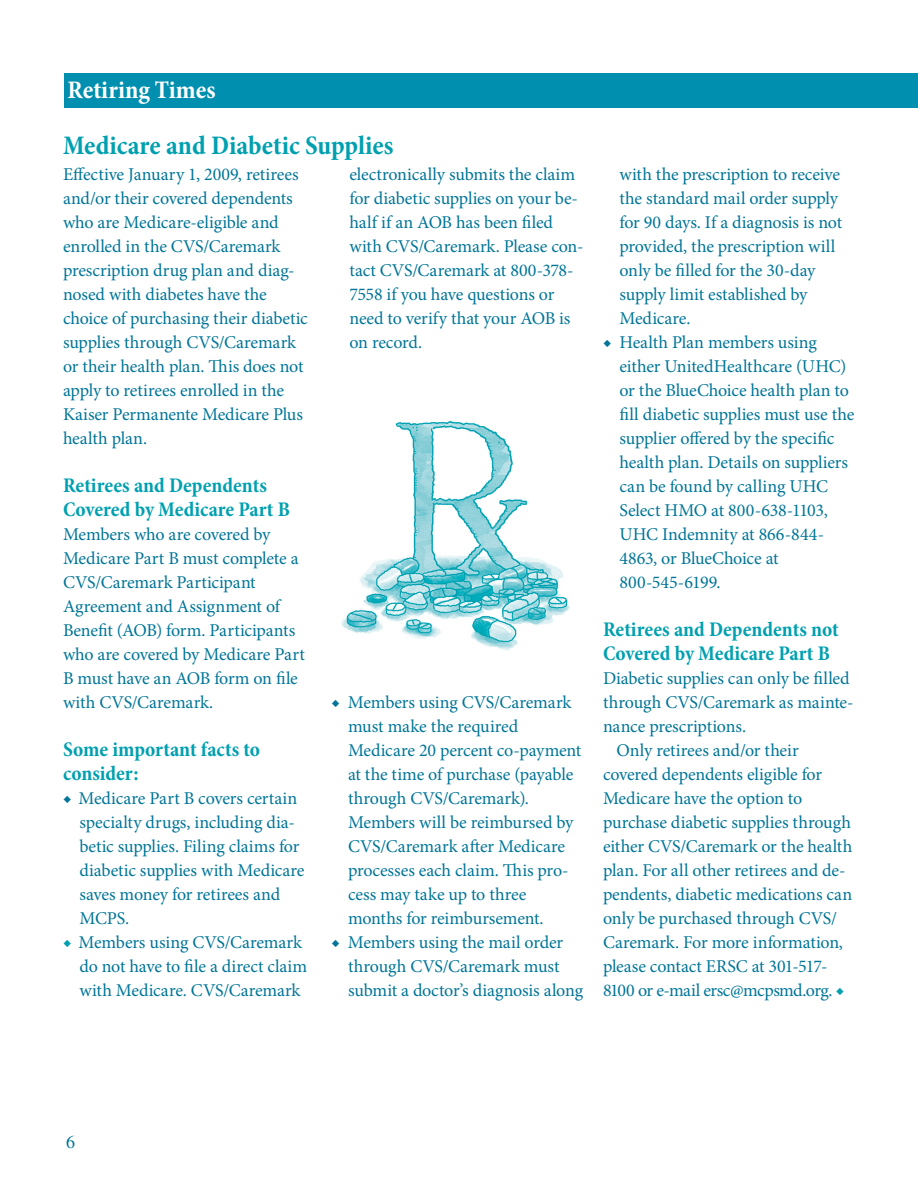
<style>
.page{position:relative;width:918px;height:1188px;background:#fff}
.page>*{position:absolute;margin:0;border:0;box-sizing:border-box;transform-origin:0 0}
.Headline{font:700 condensed 27px "Minion Pro";color:#00a0b0}
.Headline-2{font:700 condensed 25.5px "Minion Pro";color:#fff}
.Subheads1{font:700 condensed 21px/24px "Minion Pro";color:#00a0b0}
.Body_Flush{font:18px/24px "Minion Pro";letter-spacing:-.01em;color:#007598}
.Body_text{font:18px/24px "Minion Pro";letter-spacing:-.01em;color:#007598}
.t1{font:18px "Times";color:#007598}
.s1{font-stretch:condensed}
.s2{font-stretch:condensed;color:#00a0b0}
</style>
<div class="page">
<div style="left:64px;top:73px;width:854px;height:35px;background:#018faf"></div>
<img style="left:341px;top:421px;width:229px;height:230px">
<p class="Headline-2" style="left:67px;top:72px;width:150px">Retiring Times</p>
<p class="Headline" style="left:63px;top:126px;width:332px">Medicare and Diabetic Supplies</p>
<p class="Body_Flush" style="left:63px;top:163px;width:246px">Effective January 1, 2009, retirees and/or their covered dependents who are Medicare-eligible and enrolled in the CVS/Caremark prescription drug plan and diag&shy;nosed with diabetes have the choice of purchasing their diabetic supplies through CVS/Caremark or their health plan. This does not apply to retirees enrolled in the<br>Kaiser Permanente Medicare Plus health plan.</p>
<p class="Subheads1" style="left:63px;top:474px;width:229px">Retirees and Dependents<br>Covered by Medicare Part B</p>
<p class="Body_Flush" style="left:63px;top:523px;width:243px">Members who are covered by<br>Medicare Part B must complete a<br>CVS/Caremark Participant<br>Agreement and Assignment of<br>Benefit (AOB) form. Participants who are covered by Medicare Part<br>B must have an AOB form on file with CVS/Caremark.</p>
<p class="Subheads1" style="left:63px;top:738px;width:199px">Some important facts to consider:</p>
<p class="Body_Flush" style="left:80px;top:787px;width:227px;text-indent:-16px"><span class="s1">◆</span> Medicare Part B covers certain specialty drugs, including dia&shy;betic supplies. Filing claims for diabetic supplies with Medicare saves money for retirees and<br>MCPS.</p>
<p class="Body_Flush" style="left:80px;top:931px;width:229px;text-indent:-16px"><span class="s2">◆</span> Members using CVS/Caremark do not have to file a direct claim with Medicare. CVS/Caremark</p>
<p class="Body_Flush" style="left:350px;top:162px;width:236px">electronically submits the claim for diabetic supplies on your be&shy;half if an AOB has been filed with CVS/Caremark. Please con&shy;tact CVS/Caremark at 800-378-<br>7558 if you have questions or need to verify that your AOB is on record.</p>
<p class="Body_Flush" style="left:620px;top:162px;width:224px">with the prescription to receive the standard mail order supply for 90 days. If a diagnosis is not provided, the prescription will only be filled for the 30-day supply limit established by<br>Medicare.</p>
<p class="Body_Flush" style="left:620px;top:330px;width:236px;text-indent:-16px"><span class="s1">◆</span> Health Plan members using either UnitedHealthcare (UHC) or the BlueChoice health plan to fill diabetic supplies must use the supplier offered by the specific health plan. Details on suppliers can be found by calling UHC<br>Select HMO at 800-638-1103,<br>UHC Indemnity at 866-844-<br>4863, or BlueChoice at<br>800-545-6199.</p>
<p class="Subheads1" style="left:603px;top:617px;width:237px">Retirees and Dependents not<br>Covered by Medicare Part B</p>
<p class="Body_Flush" style="left:603px;top:666px;width:252px">Diabetic supplies can only be filled through CVS/Caremark as mainte&shy;nance prescriptions.</p>
<p class="Body_text" style="left:603px;top:738px;width:251px;text-indent:14px">Only retirees and/or their covered dependents eligible for<br>Medicare have the option to purchase diabetic supplies through either CVS/Caremark or the health plan. For all other retirees and de&shy;pendents, diabetic medications can only be purchased through CVS/<br>Caremark. For more information, please contact ERSC at 301-517-<br>8100 or e-mail ersc@mcpsmd.org. <span class="s2">◆</span></p>
<p class="Body_Flush" style="left:348px;top:690px;width:235px;text-indent:-16px"><span class="s1">◆</span> Members using CVS/Caremark must make the required<br>Medicare 20 percent co-payment at the time of purchase (payable through CVS/Caremark).<br>Members will be reimbursed by<br>CVS/Caremark after Medicare processes each claim. This pro&shy;cess may take up to three months for reimbursement.</p>
<p class="Body_Flush" style="left:348px;top:930px;width:237px;text-indent:-16px"><span class="s1">◆</span> Members using the mail order through CVS/Caremark must submit a doctor’s diagnosis along</p>
<p class="t1" style="left:66px;top:1132px;width:10px">6</p>
</div>
